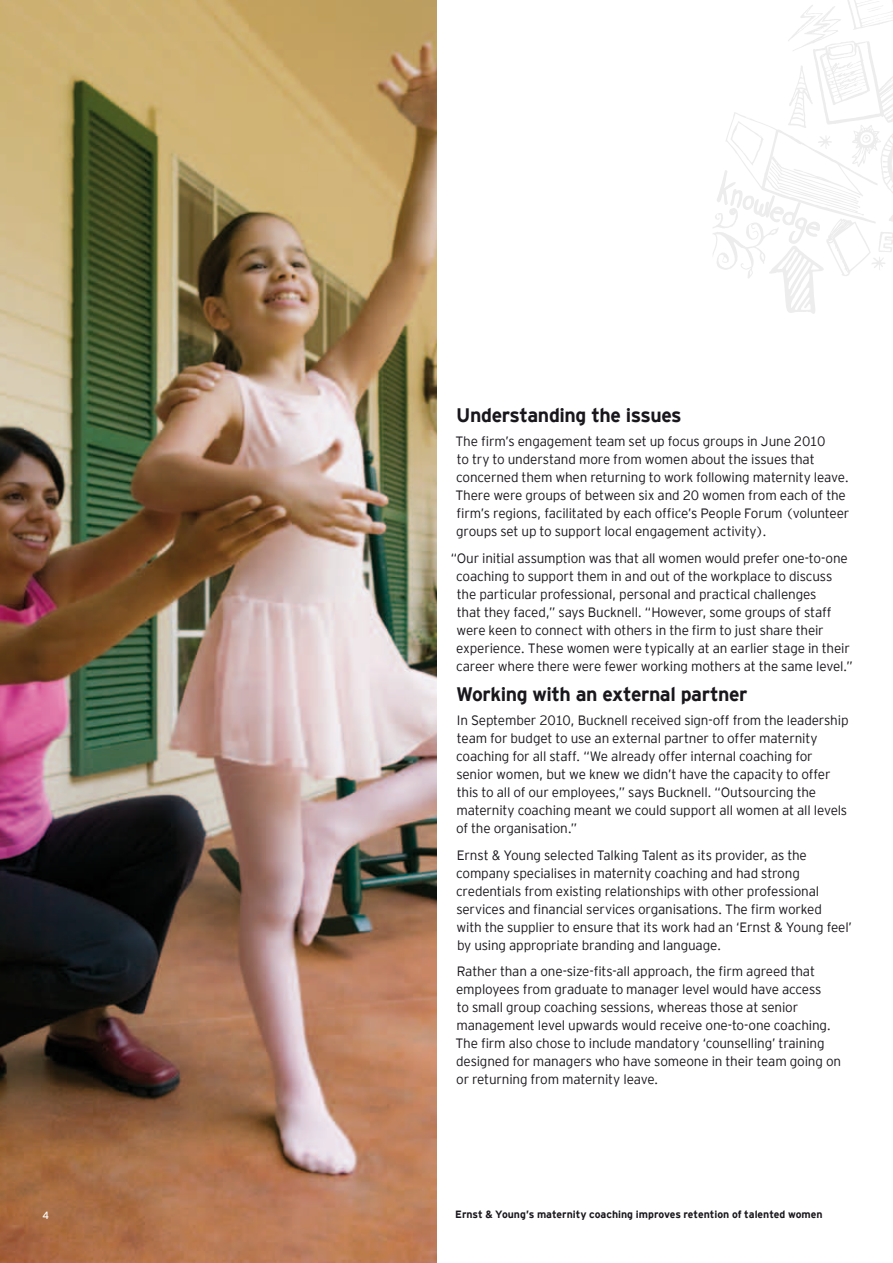
<style>
.page{position:relative;width:893px;height:1263px;background:#fff}
.page>*{position:absolute;margin:0;border:0;box-sizing:border-box;transform-origin:0 0}
.t1{font:700 19.5px "EY Interstate";letter-spacing:-.025em;color:#1a171c}
.t2{font:300 13.5px/18px "EY Interstate";letter-spacing:-.015em;color:#1a171c}
.t3{font:700 10.5px "EY Interstate";color:#1a171c}
.t4{font:10.5px "EY Interstate";color:#fff}
</style>
<div class="page">
<img style="left:0;top:0;width:437px;height:1263px">
<svg style="left:713px;top:0;width:180px;height:314px"></svg>
<p class="t4" style="left:43px;top:1208px;width:8px">4</p>
<h1 class="t1" style="left:456px;top:401px;width:227px">Understanding the issues</h1>
<p class="t2" style="left:455px;top:431px;width:395px">The firm’s engagement team set up focus groups in June 2010<br>to try to understand more from women about the issues that concerned them when returning to work following maternity leave.<br>There were groups of between six and 20 women from each of the firm’s regions, facilitated by each office’s People Forum (volunteer groups set up to support local engagement activity).</p>
<p class="t2" style="left:456px;top:548px;width:398px;text-indent:-6px">“Our initial assumption was that all women would prefer one-to-one coaching to support them in and out of the workplace to discuss the particular professional, personal and practical challenges<br>that they faced,” says Bucknell. “However, some groups of staff were keen to connect with others in the firm to just share their experience. These women were typically at an earlier stage in their career where there were fewer working mothers at the same level.”</p>
<h1 class="t1" style="left:456px;top:680px;width:293px">Working with an external partner</h1>
<p class="t2" style="left:456px;top:711px;width:394px">In September 2010, Bucknell received sign-off from the leadership team for budget to use an external partner to offer maternity coaching for all staff. “We already offer internal coaching for senior women, but we knew we didn’t have the capacity to offer this to all of our employees,” says Bucknell. “Outsourcing the maternity coaching meant we could support all women at all levels of the organisation.”</p>
<p class="t2" style="left:456px;top:845px;width:397px">Ernst &amp; Young selected Talking Talent as its provider, as the company specialises in maternity coaching and had strong credentials from existing relationships with other professional services and financial services organisations. The firm worked<br>with the supplier to ensure that its work had an ‘Ernst &amp; Young feel’ by using appropriate branding and language.</p>
<p class="t2" style="left:455px;top:962px;width:387px">Rather than a one-size-fits-all approach, the firm agreed that employees from graduate to manager level would have access<br>to small group coaching sessions, whereas those at senior management level upwards would receive one-to-one coaching.<br>The firm also chose to include mandatory ‘counselling’ training designed for managers who have someone in their team going on or returning from maternity leave.</p>
<p class="t3" style="left:455px;top:1207px;width:369px">Ernst &amp; Young’s maternity coaching improves retention of talented women</p>
</div>
